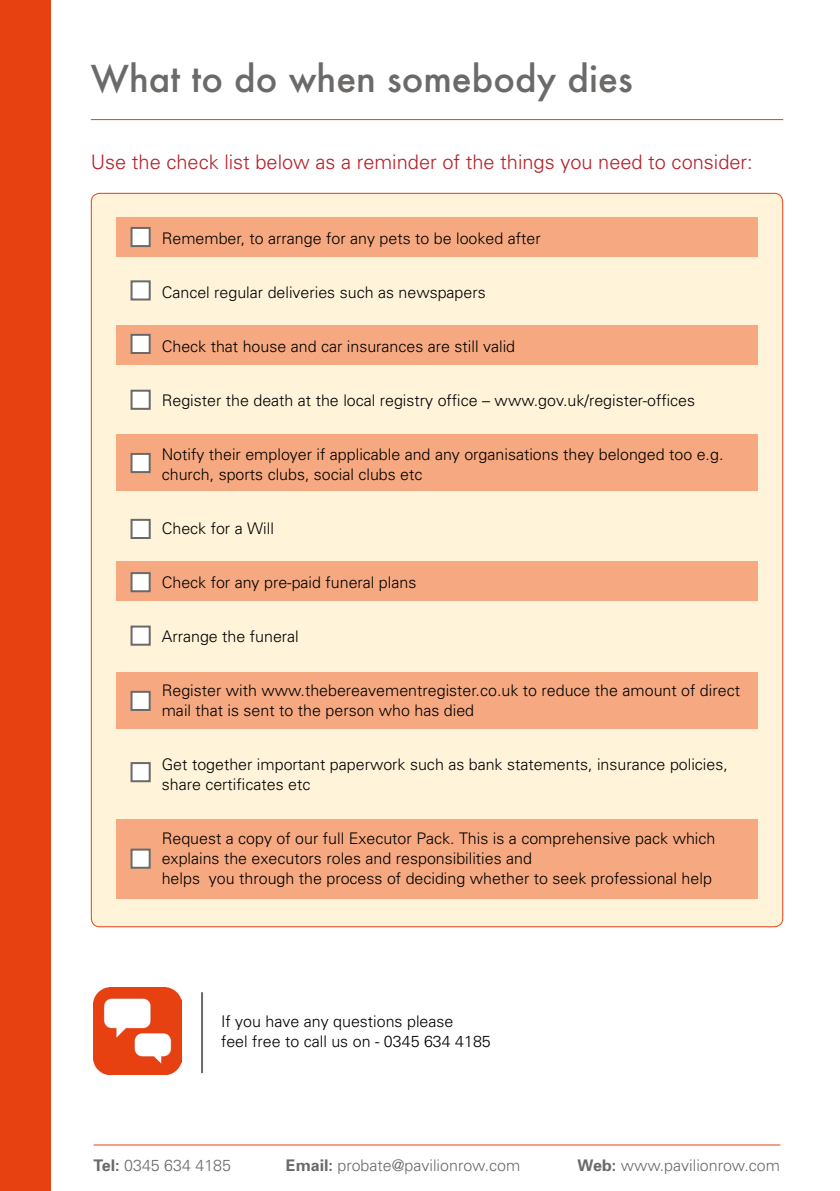
<style>
.page{position:relative;width:840px;height:1191px;background:#fff}
.page>*{position:absolute;margin:0;border:0;box-sizing:border-box;transform-origin:0 0}
.t1{font:500 36px "Futura";color:#6c6a68}
.t2{font:300 20px "Univers";color:#b61f29}
.t3{font:300 16px/20px "Univers";color:#000}
.t4{font:300 16px "Univers";color:#6c6a68}
.s1{font-weight:700}
</style>
<div class="page">
<div style="left:91px;top:193px;width:691px;height:733px;background:#fff3da;border-radius:9px"></div>
<hr style="left:91px;top:119px;width:691px;height:1px;background:#e74011">
<img style="left:94px;top:987px;width:87px;height:87px">
<hr style="left:201px;top:992px;width:2px;height:81px;background:#6c6a68">
<div style="left:116px;top:217px;width:641px;height:40px;background:#f6a981"></div>
<div style="left:116px;top:325px;width:641px;height:40px;background:#f6a981"></div>
<div style="left:116px;top:672px;width:641px;height:57px;background:#f6a981"></div>
<div style="left:116px;top:819px;width:641px;height:79px;background:#f6a981"></div>
<div style="left:116px;top:434px;width:641px;height:57px;background:#f6a981"></div>
<div style="left:116px;top:561px;width:641px;height:40px;background:#f6a981"></div>
<div style="left:130px;top:334px;width:21px;height:20px;background:#fff;border:2px solid #6c6a68"></div>
<div style="left:130px;top:390px;width:21px;height:20px;background:#fff;border:2px solid #6c6a68"></div>
<div style="left:130px;top:453px;width:21px;height:20px;background:#fff;border:2px solid #6c6a68"></div>
<div style="left:130px;top:519px;width:21px;height:20px;background:#fff;border:2px solid #6c6a68"></div>
<div style="left:130px;top:572px;width:21px;height:20px;background:#fff;border:2px solid #6c6a68"></div>
<div style="left:130px;top:625px;width:21px;height:20px;background:#fff;border:2px solid #6c6a68"></div>
<div style="left:130px;top:691px;width:21px;height:20px;background:#fff;border:2px solid #6c6a68"></div>
<div style="left:130px;top:762px;width:21px;height:20px;background:#fff;border:2px solid #6c6a68"></div>
<div style="left:130px;top:848px;width:21px;height:20px;background:#fff;border:2px solid #6c6a68"></div>
<div style="left:130px;top:227px;width:21px;height:20px;background:#fff;border:2px solid #6c6a68"></div>
<div style="left:130px;top:280px;width:21px;height:20px;background:#fff;border:2px solid #6c6a68"></div>
<hr style="left:94px;top:1144px;width:686px;height:1px;background:#e74011">
<div style="left:0;top:0;width:50px;height:1191px;background:#e74011"></div>
<h1 class="t1" style="left:91px;top:54px;width:543px">What to do when somebody dies</h1>
<p class="t2" style="left:91px;top:150px;width:663px">Use the check list below as a reminder of the things you need to consider:</p>
<p class="t3" style="left:162px;top:228px;width:380px">Remember, to arrange for any pets to be looked after</p>
<p class="t3" style="left:162px;top:282px;width:325px">Cancel regular deliveries such as newspapers</p>
<p class="t3" style="left:162px;top:336px;width:354px">Check that house and car insurances are still valid</p>
<p class="t3" style="left:162px;top:390px;width:534px">Register the death at the local registry office – www.gov.uk/register-offices</p>
<p class="t3" style="left:162px;top:444px;width:563px">Notify their employer if applicable and any organisations they belonged too e.g. church, sports clubs, social clubs etc</p>
<p class="t3" style="left:162px;top:518px;width:114px">Check for a Will</p>
<p class="t3" style="left:162px;top:572px;width:256px">Check for any pre-paid funeral plans</p>
<p class="t3" style="left:162px;top:626px;width:138px">Arrange the funeral</p>
<p class="t3" style="left:162px;top:680px;width:579px">Register with www.thebereavementregister.co.uk to reduce the amount of direct mail that is sent to the person who has died</p>
<p class="t3" style="left:162px;top:754px;width:567px">Get together important paperwork such as bank statements, insurance policies, share certificates etc</p>
<p class="t3" style="left:162px;top:828px;width:555px">Request a copy of our full Executor Pack. This is a comprehensive pack which explains the executors roles and responsibilities and<br>helps you through the process of deciding whether to seek professional help</p>
<p class="t3" style="left:221px;top:1011px;width:271px">If you have any questions please<br>feel free to call us on - 0345 634 4185</p>
<p class="t4" style="left:94px;top:1155px;width:139px"><span class="s1">Tel:</span> 0345 634 4185</p>
<p class="t4" style="left:286px;top:1155px;width:236px"><span class="s1">Email:</span> probate@pavilionrow.com</p>
<p class="t4" style="left:577px;top:1155px;width:204px"><span class="s1">Web:</span> www.pavilionrow.com</p>
</div>
